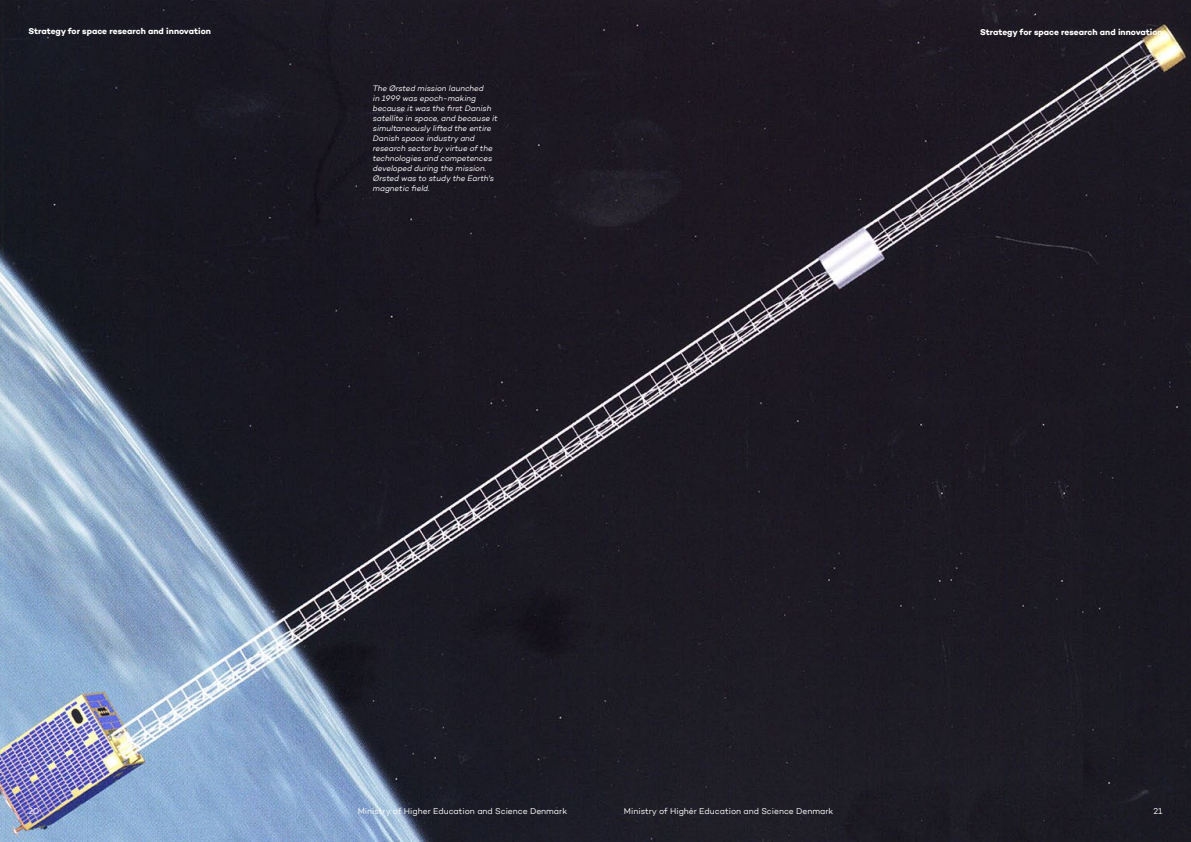
<style>
.page{position:relative;width:1191px;height:842px;background:#fff}
.page>*{position:absolute;margin:0;border:0;box-sizing:border-box;transform-origin:0 0}
.t1{font:8.5px "Campton";color:#fff}
.t2{font:700 8.5px "Campton";color:#fff}
.Billedtekst{font:italic 8px/10px "Campton";letter-spacing:-.005em;color:#fff}
</style>
<div class="page">
<img style="left:0;top:0;width:1191px;height:842px">
<p class="t2" style="left:28px;top:25px;width:184px">Strategy for space research and innovation</p>
<p class="t2" style="left:980px;top:27px;width:184px">Strategy for space research and innovation</p>
<p class="Billedtekst" style="left:373px;top:84px;width:120px">The Ørsted mission launched in 1999 was epoch-making because it was the first Danish</p>
<p class="Billedtekst" style="left:373px;top:114px;width:126px">satellite in space, and because it simultaneously lifted the entire<br>Danish space industry and research sector by virtue of the technologies and competences developed during the mission.<br>Ørsted was to study the Earth's magnetic field.</p>
<p class="t1" style="left:28px;top:805px;width:12px">20</p>
<p class="t1" style="left:358px;top:805px;width:211px">Ministry of Higher Education and Science Denmark</p>
<p class="t1" style="left:624px;top:805px;width:211px">Ministry of Higher Education and Science Denmark</p>
<p class="t1" style="left:1153px;top:805px;width:11px">21</p>
</div>
